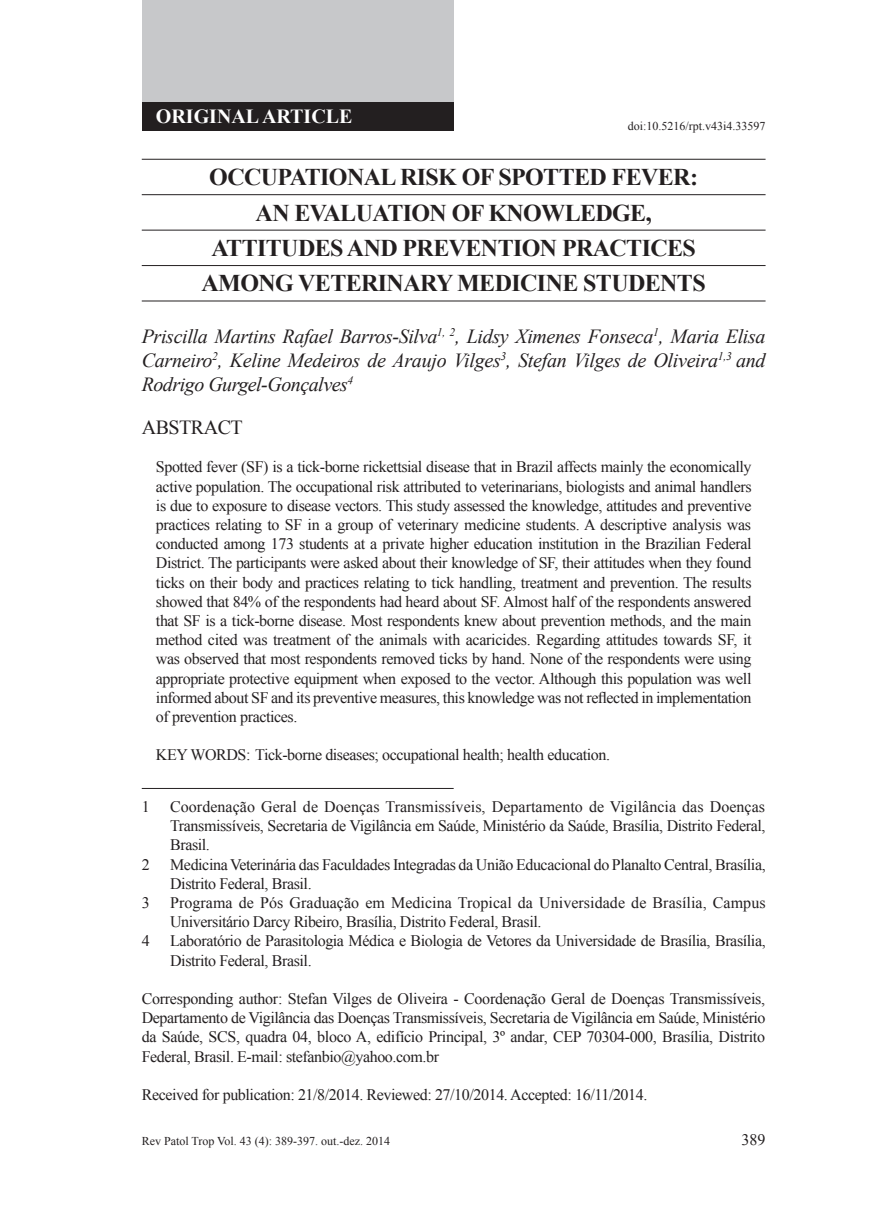
<style>
.page{position:relative;width:879px;height:1219px;background:#fff}
.page>*{position:absolute;margin:0;border:0;box-sizing:border-box;transform-origin:0 0}
.t1{font:700 24px/35.4px "Times New Roman";letter-spacing:-.025em;color:#231f20;text-align:center}
.t2{font:italic 20px/24px "Times New Roman";letter-spacing:-.02em;color:#231f20;text-align:justify}
.t3{font:700 20px "Times New Roman";color:#fff}
.t4{font:20px "Times New Roman";letter-spacing:-.025em;color:#231f20}
.t5{font:16px/19.2px "Times New Roman";letter-spacing:-.025em;color:#231f20;text-align:justify}
.t6{font:16px/19.2px "Times New Roman";letter-spacing:.005em;color:#231f20}
.t7{font:12px "Times New Roman";color:#231f20}
</style>
<div class="page">
<div style="left:142px;top:0;width:312px;height:102px;background:#c7c8ca"></div>
<div style="left:142px;top:102px;width:312px;height:28px;background:#231f20"></div>
<hr style="left:142px;top:159px;width:623px;height:1px;background:#231f20">
<hr style="left:142px;top:194px;width:623px;height:1px;background:#231f20">
<hr style="left:142px;top:230px;width:623px;height:1px;background:#231f20">
<hr style="left:142px;top:265px;width:623px;height:1px;background:#231f20">
<hr style="left:142px;top:300px;width:623px;height:1px;background:#231f20">
<hr style="left:142px;top:788px;width:312px;height:1px;background:#231f20">
<p class="t3" style="left:156px;top:102px;width:198px">ORIGINAL ARTICLE</p>
<p class="t7" style="left:628px;top:118px;width:139px">doi:10.5216/rpt.v43i4.33597</p>
<h1 class="t1" style="left:201px;top:159px;width:506px">OCCUPATIONAL RISK OF SPOTTED FEVER:<br>AN EVALUATION OF KNOWLEDGE, ATTITUDES AND PREVENTION PRACTICES AMONG VETERINARY MEDICINE STUDENTS</h1>
<p class="t2" style="left:142px;top:324px;width:625px">Priscilla Martins Rafael Barros-Silva<sup>1,</sup> <sup>2</sup>, Lidsy Ximenes Fonseca<sup>1</sup>, Maria Elisa Carneiro<sup>2</sup>, Keline Medeiros de Araujo Vilges<sup>3</sup>, Stefan Vilges de Oliveira<sup>1,3</sup> and Rodrigo Gurgel-Gonçalves<sup>4</sup></p>
<p class="t4" style="left:142px;top:414px;width:102px">ABSTRACT</p>
<p class="t5" style="left:156px;top:457px;width:597px">Spotted fever (SF) is a tick-borne rickettsial disease that in Brazil affects mainly the economically active population. The occupational risk attributed to veterinarians, biologists and animal handlers is due to exposure to disease vectors. This study assessed the knowledge, attitudes and preventive practices relating to SF in a group of veterinary medicine students. A descriptive analysis was conducted among 173 students at a private higher education institution in the Brazilian Federal District. The participants were asked about their knowledge of SF, their attitudes when they found ticks on their body and practices relating to tick handling, treatment and prevention. The results showed that 84% of the respondents had heard about SF. Almost half of the respondents answered that SF is a tick-borne disease. Most respondents knew about prevention methods, and the main method cited was treatment of the animals with acaricides. Regarding attitudes towards SF, it was observed that most respondents removed ticks by hand. None of the respondents were using appropriate protective equipment when exposed to the vector. Although this population was well informed about SF and its preventive measures, this knowledge was not reflected in implementation of prevention practices.</p>
<p class="t5" style="left:156px;top:745px;width:456px">KEY WORDS: Tick-borne diseases; occupational health; health education.</p>
<p class="t5" style="left:142px;top:797px;width:9px">1</p>
<p class="t5" style="left:170px;top:797px;width:597px">Coordenação Geral de Doenças Transmissíveis, Departamento de Vigilância das Doenças Transmissíveis, Secretaria de Vigilância em Saúde, Ministério da Saúde, Brasília, Distrito Federal, Brasil.</p>
<p class="t5" style="left:142px;top:854px;width:9px">2</p>
<p class="t5" style="left:170px;top:854px;width:597px">Medicina Veterinária das Faculdades Integradas da União Educacional do Planalto Central, Brasília,<br>Distrito Federal, Brasil.</p>
<p class="t5" style="left:142px;top:893px;width:9px">3</p>
<p class="t6" style="left:170px;top:893px;width:597px">Programa de Pós Graduação em Medicina Tropical da Universidade de Brasília, Campus<br>Universitário Darcy Ribeiro, Brasília, Distrito Federal, Brasil.</p>
<p class="t5" style="left:142px;top:931px;width:9px">4</p>
<p class="t5" style="left:170px;top:931px;width:597px">Laboratório de Parasitologia Médica e Biologia de Vetores da Universidade de Brasília, Brasília,<br>Distrito Federal, Brasil.</p>
<p class="t5" style="left:142px;top:989px;width:625px">Corresponding author: Stefan Vilges de Oliveira - Coordenação Geral de Doenças Transmissíveis, Departamento de Vigilância das Doenças Transmissíveis, Secretaria de Vigilância em Saúde, Ministério da Saúde, SCS, quadra 04, bloco A, edifício Principal, 3º andar, CEP 70304-000, Brasília, Distrito Federal, Brasil. E-mail: stefanbio@yahoo.com.br</p>
<p class="t5" style="left:142px;top:1085px;width:507px">Received for publication: 21/8/2014. Reviewed: 27/10/2014. Accepted: 16/11/2014.</p>
<p class="t7" style="left:142px;top:1133px;width:250px">Rev Patol Trop Vol. 43 (4): 389-397. out.-dez. 2014</p>
<p class="t5" style="left:741px;top:1130px;width:25px">389</p>
</div>
